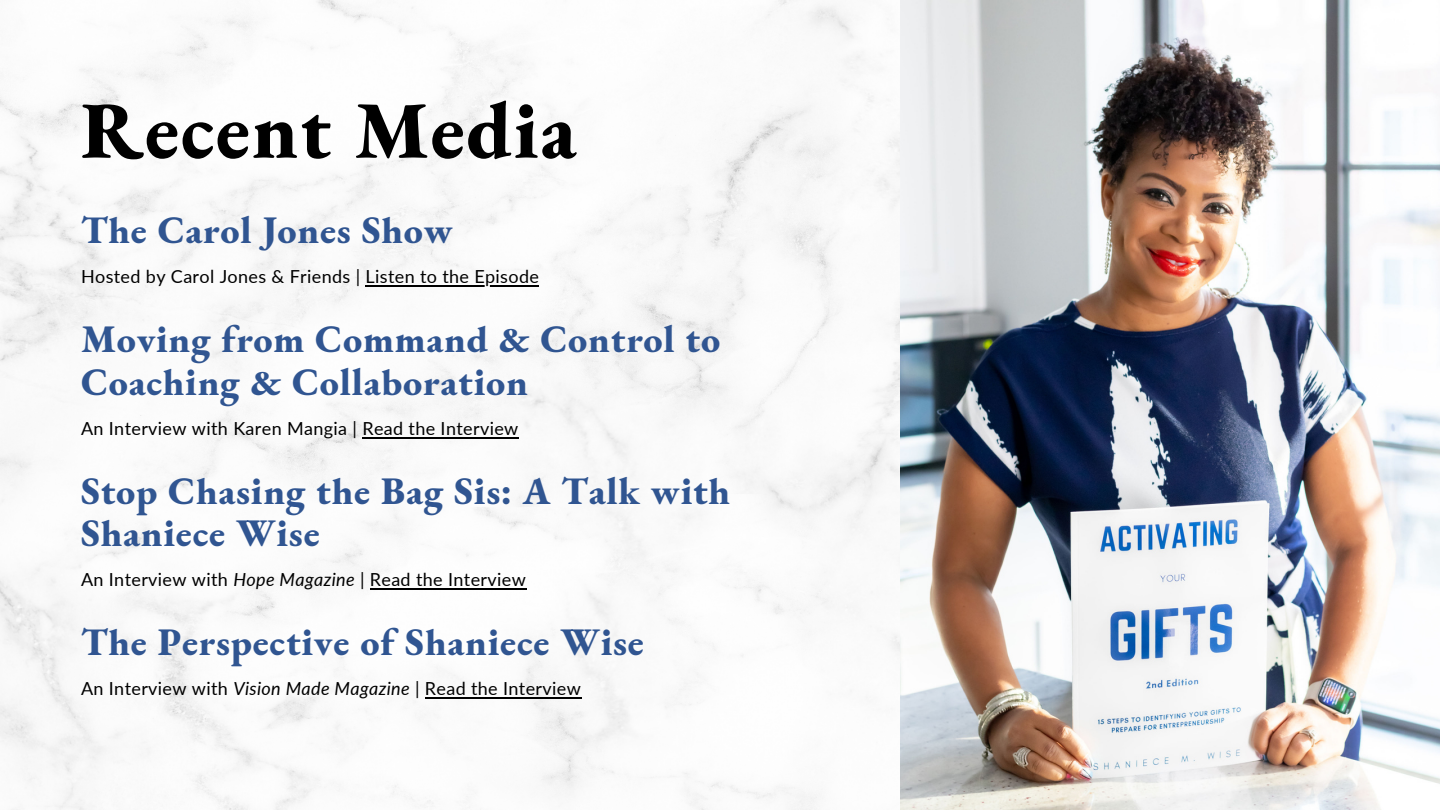
<style>
.page{position:relative;width:1440px;height:810px;background:#fff}
.page>*{position:absolute;margin:0;border:0;box-sizing:border-box;transform-origin:0 0}
.t1{font:800 81px "EB Garamond";letter-spacing:.02em;color:#000}
.t2{font:800 38px/42.8px "EB Garamond";letter-spacing:.02em;color:#305591}
.t3{font:18px "Lato";letter-spacing:.02em;color:#000}
.s1{font-style:italic}
</style>
<div class="page">
<img style="left:0;top:0;width:900px;height:810px">
<img style="left:900px;top:0;width:540px;height:810px">
<hr style="left:366px;top:285px;width:173px;height:1px;background:#000">
<hr style="left:362px;top:437px;width:157px;height:1px;background:#000">
<hr style="left:370px;top:588px;width:156px;height:1px;background:#000">
<hr style="left:425px;top:697px;width:156px;height:1px;background:#000">
<p class="t1" style="left:81px;top:76px;width:497px">Recent Media</p>
<p class="t2" style="left:81px;top:208px;width:374px">The Carol Jones Show</p>
<p class="t3" style="left:81px;top:266px;width:459px">Hosted by Carol Jones &amp; Friends | Listen to the Episode</p>
<p class="t2" style="left:81px;top:317px;width:641px">Moving from Command &amp; Control to<br>Coaching &amp; Collaboration</p>
<p class="t3" style="left:81px;top:418px;width:439px">An Interview with Karen Mangia | Read the Interview</p>
<p class="t2" style="left:81px;top:470px;width:651px;line-height:42px">Stop Chasing the Bag Sis: A Talk with<br>Shaniece Wise</p>
<p class="t3" style="left:81px;top:569px;width:446px">An Interview with <span class="s1">Hope Magazine</span> | Read the Interview</p>
<p class="t2" style="left:81px;top:620px;width:565px">The Perspective of Shaniece Wise</p>
<p class="t3" style="left:81px;top:678px;width:501px">An Interview with <span class="s1">Vision Made Magazine</span> | Read the Interview</p>
</div>
